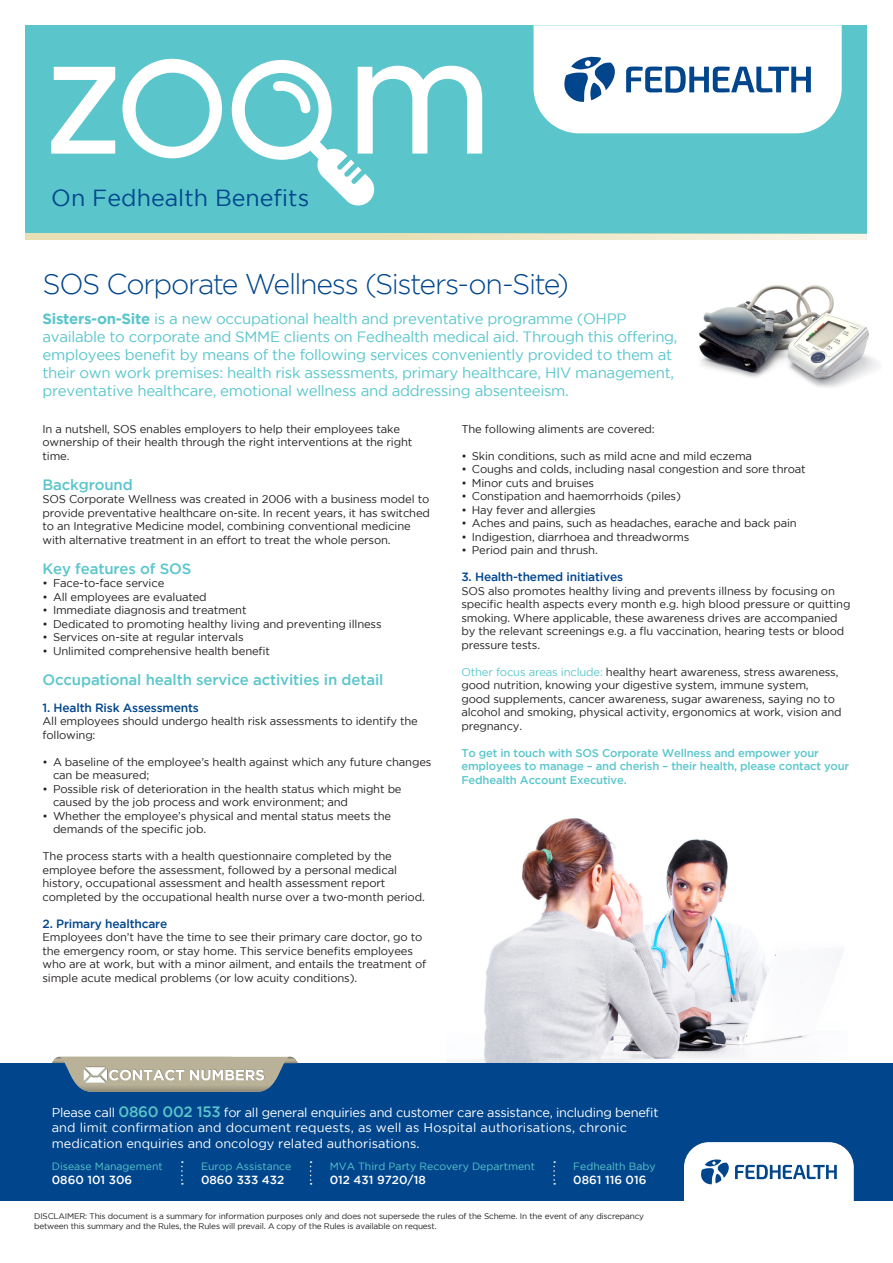
<style>
.page{position:relative;width:893px;height:1263px;background:#fff}
.page>*{position:absolute;margin:0;border:0;box-sizing:border-box;transform-origin:0 0}
.t1{font:300 28.5px "Gotham";letter-spacing:-.05em;color:#01468c}
.t2{font:23.25px "Gotham";color:#01468c}
.t3{font:15px/18px "Gotham";letter-spacing:-.02em;color:#5ac6cc}
.t4{font:500 15px "Gotham";letter-spacing:-.01em;color:#5ac6cc}
.t5{font:12.75px/15.3px "Gotham";color:#fff}
.t6{font:500 12px "Gotham";letter-spacing:-.015em;color:#01468c}
.t7{font:500 11.7px "Gotham";color:#fff}
.t8{font:11.25px/13.5px "Gotham";letter-spacing:-.015em;color:#231f20}
.t9{font:500 11.25px/13.5px "Gotham";letter-spacing:-.015em;color:#5ac6cc}
.t10{font:10.5px "Gotham";color:#5ac6cc}
.t11{font:8.25px/9.9px "Gotham";letter-spacing:-.02em;color:#231f20}
.s1{font-weight:700}
.s2{color:#5ac6cc}
.s3{font-weight:500;font-size:15px;color:#5ac6cc}
</style>
<div class="page">
<img style="left:449px;top:818px;width:393px;height:245px">
<img style="left:699px;top:285px;width:179px;height:103px">
<div style="left:26px;top:26px;width:841px;height:208px;background:#5ac6cc"></div>
<svg style="left:533px;top:25px;width:309px;height:108px;background:#dfe9f1"></svg>
<svg style="left:26px;top:234px;width:841px;height:6px;background:#ede5c3"></svg>
<svg style="left:51px;top:59px;width:431px;height:147px"></svg>
<div style="left:1px;top:1063px;width:892px;height:137px;background:#01468c"></div>
<svg style="left:52px;top:1057px;width:246px;height:35px;background:#a2a79f"></svg>
<svg style="left:181px;top:1161px;width:2px;height:23px"></svg>
<svg style="left:310px;top:1161px;width:2px;height:23px"></svg>
<svg style="left:553px;top:1161px;width:2px;height:23px"></svg>
<svg style="left:684px;top:1142px;width:170px;height:59px;background:#dce5ef"></svg>
<h2 class="t2" style="left:51px;top:184px;width:259px">On Fedhealth Benefits</h2>
<h1 class="t1" style="left:43px;top:268px;width:528px">SOS Corporate Wellness (Sisters-on-Site)</h1>
<p class="t3" style="left:43px;top:310px;width:637px"><span class="s1">Sisters-on-Site</span> is a new occupational health and preventative programme (OHPP available to corporate and SMME clients on Fedhealth medical aid. Through this offering, employees benefit by means of the following services conveniently provided to them at their own work premises: health risk assessments, primary healthcare, HIV management, preventative healthcare, emotional wellness and addressing absenteeism.</p>
<p class="t8" style="left:43px;top:422px;width:371px">In a nutshell, SOS enables employers to help their employees take ownership of their health through the right interventions at the right time.</p>
<h3 class="t4" style="left:43px;top:476px;width:92px">Background</h3>
<p class="t8" style="left:43px;top:492px;width:389px">SOS Corporate Wellness was created in 2006 with a business model to provide preventative healthcare on-site. In recent years, it has switched to an Integrative Medicine model, combining conventional medicine with alternative treatment in an effort to treat the whole person.</p>
<h3 class="t4" style="left:43px;top:560px;width:150px">Key features of SOS</h3>
<p class="t8" style="left:43px;top:576px;width:123px">• Face-to-face service</p>
<p class="t8" style="left:43px;top:590px;width:166px">• All employees are evaluated</p>
<p class="t8" style="left:43px;top:603px;width:206px">• Immediate diagnosis and treatment</p>
<p class="t8" style="left:43px;top:617px;width:341px">• Dedicated to promoting healthy living and preventing illness</p>
<p class="t8" style="left:43px;top:630px;width:203px">• Services on-site at regular intervals</p>
<p class="t8" style="left:43px;top:644px;width:229px">• Unlimited comprehensive health benefit</p>
<h3 class="t4" style="left:43px;top:671px;width:342px">Occupational health service activities in detail</h3>
<p class="t6" style="left:43px;top:700px;width:158px">1. Health Risk Assessments</p>
<p class="t8" style="left:43px;top:714px;width:377px">All employees should undergo health risk assessments to identify the following:</p>
<p class="t8" style="left:53px;top:755px;width:380px;text-indent:-10px">• A baseline of the employee’s health against which any future changes can be measured;</p>
<p class="t8" style="left:53px;top:782px;width:350px;text-indent:-10px">• Possible risk of deterioration in the health status which might be caused by the job process and work environment; and</p>
<p class="t8" style="left:53px;top:809px;width:340px;text-indent:-10px">• Whether the employee’s physical and mental status meets the demands of the specific job.</p>
<p class="t8" style="left:43px;top:849px;width:384px">The process starts with a health questionnaire completed by the employee before the assessment, followed by a personal medical history, occupational assessment and health assessment report completed by the occupational health nurse over a two-month period.</p>
<p class="t6" style="left:43px;top:916px;width:126px">2. Primary healthcare</p>
<p class="t8" style="left:43px;top:930px;width:385px">Employees don’t have the time to see their primary care doctor, go to the emergency room, or stay home. This service benefits employees who are at work, but with a minor ailment, and entails the treatment of simple acute medical problems (or low acuity conditions).</p>
<p class="t8" style="left:461px;top:422px;width:195px">The following aliments are covered:</p>
<p class="t8" style="left:461px;top:449px;width:292px">• Skin conditions, such as mild acne and mild eczema</p>
<p class="t8" style="left:461px;top:462px;width:346px">• Coughs and colds, including nasal congestion and sore throat</p>
<p class="t8" style="left:461px;top:476px;width:134px">• Minor cuts and bruises</p>
<p class="t8" style="left:461px;top:489px;width:221px">• Constipation and haemorrhoids (piles)</p>
<p class="t8" style="left:461px;top:503px;width:136px">• Hay fever and allergies</p>
<p class="t8" style="left:461px;top:516px;width:337px">• Aches and pains, such as headaches, earache and back pain</p>
<p class="t8" style="left:461px;top:530px;width:230px">• Indigestion, diarrhoea and threadworms</p>
<p class="t8" style="left:461px;top:543px;width:138px">• Period pain and thrush.</p>
<p class="t6" style="left:461px;top:570px;width:163px">3. Health-themed initiatives</p>
<p class="t8" style="left:461px;top:584px;width:391px">SOS also promotes healthy living and prevents illness by focusing on specific health aspects every month e.g. high blood pressure or quitting smoking. Where applicable, these awareness drives are accompanied by the relevant screenings e.g. a flu vaccination, hearing tests or blood pressure tests.</p>
<p class="t8" style="left:461px;top:665px;width:382px"><span class="s2">Other focus areas include:</span> healthy heart awareness, stress awareness, good nutrition, knowing your digestive system, immune system,<br>good supplements, cancer awareness, sugar awareness, saying no to alcohol and smoking, physical activity, ergonomics at work, vision and pregnancy.</p>
<p class="t9" style="left:461px;top:746px;width:389px">To get in touch with SOS Corporate Wellness and empower your employees to manage – and cherish – their health, please contact your<br>Fedhealth Account Executive.</p>
<p class="t5" style="left:52px;top:1104px;width:608px">Please call <span class="s3">0860 002 153</span> for all general enquiries and customer care assistance, including benefit and limit confirmation and document requests, as well as Hospital authorisations, chronic medication enquiries and oncology related authorisations.</p>
<p class="t10" style="left:52px;top:1160px;width:112px">Disease Management</p>
<p class="t7" style="left:52px;top:1173px;width:82px">0860 101 306</p>
<p class="t10" style="left:330px;top:1160px;width:207px">MVA Third Party Recovery Department</p>
<p class="t7" style="left:330px;top:1173px;width:98px">012 431 9720/18</p>
<p class="t10" style="left:573px;top:1160px;width:84px">Fedhealth Baby</p>
<p class="t7" style="left:573px;top:1173px;width:75px">0861 116 016</p>
<p class="t10" style="left:201px;top:1160px;width:92px">Europ Assistance</p>
<p class="t7" style="left:201px;top:1173px;width:85px">0860 333 432</p>
<p class="t11" style="left:34px;top:1211px;width:611px">DISCLAIMER: This document is a summary for information purposes only and does not supersede the rules of the Scheme. In the event of any discrepancy between this summary and the Rules, the Rules will prevail. A copy of the Rules is available on request.</p>
</div>
